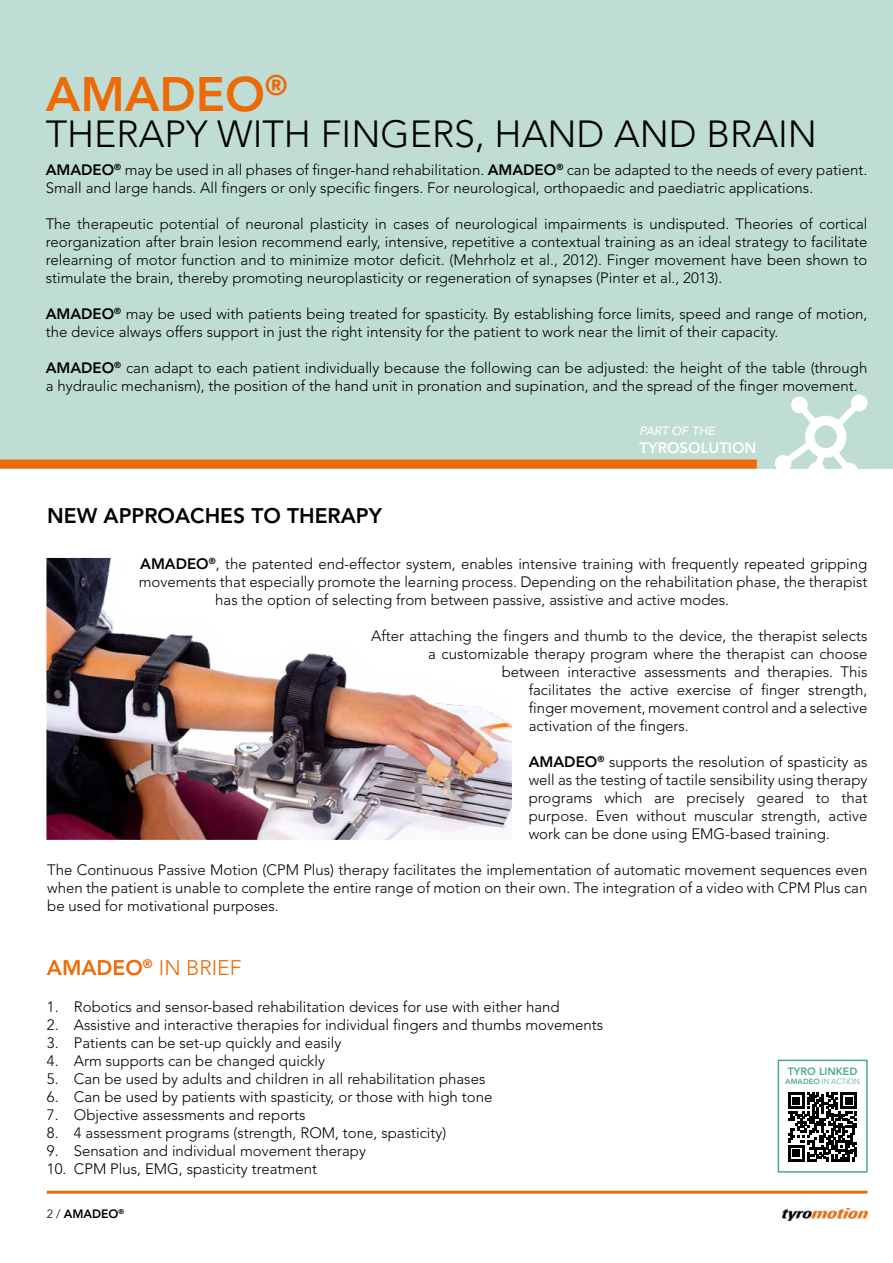
<style>
.page{position:relative;width:893px;height:1263px;background:#fff}
.page>*{position:absolute;margin:0;border:0;box-sizing:border-box;transform-origin:0 0}
.t1{font:800 48px "Avenir";color:#ed6b06}
.t2{font:300 37.5px "Avenir";color:#000}
.t3{font:800 21px "Avenir";color:#000}
.t4{font:300 21px "Avenir";color:#ed6b06}
.t5{font:300 15px/18px "Avenir";color:#000}
.t6{font:800 15px "Avenir";color:#fff}
.t7{font:800 12px "Avenir";color:#000}
.t8{font:italic 500 12px "Avenir LT Std";color:#fff}
.t9{font:800 10.5px "Avenir";color:#49ab8b}
.t10{font:300 7.5px "Avenir";color:#49ab8b}
.s1{font-weight:800}
.s2{font-weight:300}
</style>
<div class="page">
<hr style="left:47px;top:1191px;width:820px;height:3px;background:#ed6b06">
<img style="left:783px;top:1208px;width:84px;height:12px">
<div style="left:0;top:0;width:893px;height:468px;background:#c0ddd5"></div>
<svg style="left:775px;top:394px;width:92px;height:75px"></svg>
<img style="left:46px;top:558px;width:466px;height:282px">
<div style="left:0;top:460px;width:757px;height:9px;background:#ed6b06"></div>
<div style="left:778px;top:1059px;width:90px;height:113px;background:#fff;border:2px solid #49ab8b"></div>
<svg style="left:788px;top:1092px;width:69px;height:69px"></svg>
<h1 class="t1" style="left:46px;top:66px;width:243px">AMADEO<sup>®</sup></h1>
<h2 class="t2" style="left:46px;top:112px;width:773px">THERAPY WITH FINGERS, HAND AND BRAIN</h2>
<p class="t5" style="left:46px;top:160px;width:823px"><span class="s1">AMADEO</span><sup>®</sup> may be used in all phases of finger-hand rehabilitation. <span class="s1">AMADEO</span><sup>®</sup> can be adapted to the needs of every patient.<br>Small and large hands. All fingers or only specific fingers. For neurological, orthopaedic and paediatric applications.</p>
<p class="t5" style="left:46px;top:214px;width:823px;text-align:justify">The therapeutic potential of neuronal plasticity in cases of neurological impairments is undisputed. Theories of cortical reorganization after brain lesion recommend early, intensive, repetitive a contextual training as an ideal strategy to facilitate relearning of motor function and to minimize motor deficit. (Mehrholz et al., 2012). Finger movement have been shown to stimulate the brain, thereby promoting neuroplasticity or regeneration of synapses (Pinter et al., 2013).</p>
<p class="t5" style="left:46px;top:304px;width:823px"><span class="s1">AMADEO</span><sup>®</sup> may be used with patients being treated for spasticity. By establishing force limits, speed and range of motion, the device always offers support in just the right intensity for the patient to work near the limit of their capacity.</p>
<p class="t5" style="left:46px;top:358px;width:823px"><span class="s1">AMADEO</span><sup>®</sup> can adapt to each patient individually because the following can be adjusted: the height of the table (through a hydraulic mechanism), the position of the hand unit in pronation and supination, and the spread of the finger movement.</p>
<h3 class="t3" style="left:47px;top:504px;width:336px">NEW APPROACHES TO THERAPY</h3>
<p class="t8" style="left:640px;top:424px;width:77px">PART OF THE</p>
<p class="t6" style="left:640px;top:439px;width:118px">TYROSOLUTION</p>
<p class="t5" style="left:140px;top:555px;width:729px"><span class="s1">AMADEO</span><sup>®</sup>, the patented end-effector system, enables intensive training with frequently repeated gripping</p>
<p class="t5" style="left:139px;top:573px;width:730px">movements that especially promote the learning process. Depending on the rehabilitation phase, the therapist</p>
<p class="t5" style="left:215px;top:591px;width:515px">has the option of selecting from between passive, assistive and active modes.</p>
<p class="t5" style="left:371px;top:627px;width:498px">After attaching the fingers and thumb to the device, the therapist selects</p>
<p class="t5" style="left:428px;top:645px;width:441px">a customizable therapy program where the therapist can choose</p>
<p class="t5" style="left:502px;top:663px;width:367px">between interactive assessments and therapies. This</p>
<p class="t5" style="left:529px;top:681px;width:340px">facilitates the active exercise of finger strength,</p>
<p class="t5" style="left:529px;top:699px;width:340px">finger movement, movement control and a selective</p>
<p class="t5" style="left:529px;top:717px;width:162px">activation of the fingers.</p>
<p class="t5" style="left:529px;top:753px;width:340px;text-align:justify"><span class="s1">AMADEO</span><sup>®</sup> supports the resolution of spasticity as well as the testing of tactile sensibility using therapy programs which are precisely geared to that purpose. Even without muscular strength, active work can be done using EMG-based training.</p>
<p class="t5" style="left:47px;top:861px;width:822px;text-align:justify">The Continuous Passive Motion (CPM Plus) therapy facilitates the implementation of automatic movement sequences even when the patient is unable to complete the entire range of motion on their own. The integration of a video with CPM Plus can be used for motivational purposes.</p>
<h3 class="t4" style="left:47px;top:955px;width:196px"><span class="s1">AMADEO</span><sup>®</sup> IN BRIEF</h3>
<p class="t5" style="left:47px;top:997px;width:514px">1. Robotics and sensor-based rehabilitation devices for use with either hand</p>
<p class="t5" style="left:47px;top:1015px;width:558px">2. Assistive and interactive therapies for individual fingers and thumbs movements</p>
<p class="t5" style="left:47px;top:1033px;width:296px">3. Patients can be set-up quickly and easily</p>
<p class="t5" style="left:47px;top:1051px;width:280px">4. Arm supports can be changed quickly</p>
<p class="t5" style="left:47px;top:1069px;width:440px">5. Can be used by adults and children in all rehabilitation phases</p>
<p class="t5" style="left:47px;top:1087px;width:447px">6. Can be used by patients with spasticity, or those with high tone</p>
<p class="t5" style="left:47px;top:1105px;width:260px">7. Objective assessments and reports</p>
<p class="t5" style="left:47px;top:1123px;width:401px">8. 4 assessment programs (strength, ROM, tone, spasticity)</p>
<p class="t5" style="left:47px;top:1141px;width:321px">9. Sensation and individual movement therapy</p>
<p class="t5" style="left:47px;top:1159px;width:272px">10. CPM Plus, EMG, spasticity treatment</p>
<p class="t7" style="left:47px;top:1206px;width:79px"><span class="s2">2 /</span> AMADEO<sup>®</sup></p>
<p class="t9" style="left:788px;top:1065px;width:71px">TYRO LINKED</p>
<p class="t10" style="left:785px;top:1077px;width:76px"><span class="s1">AMADEO</span> IN ACTION</p>
</div>
